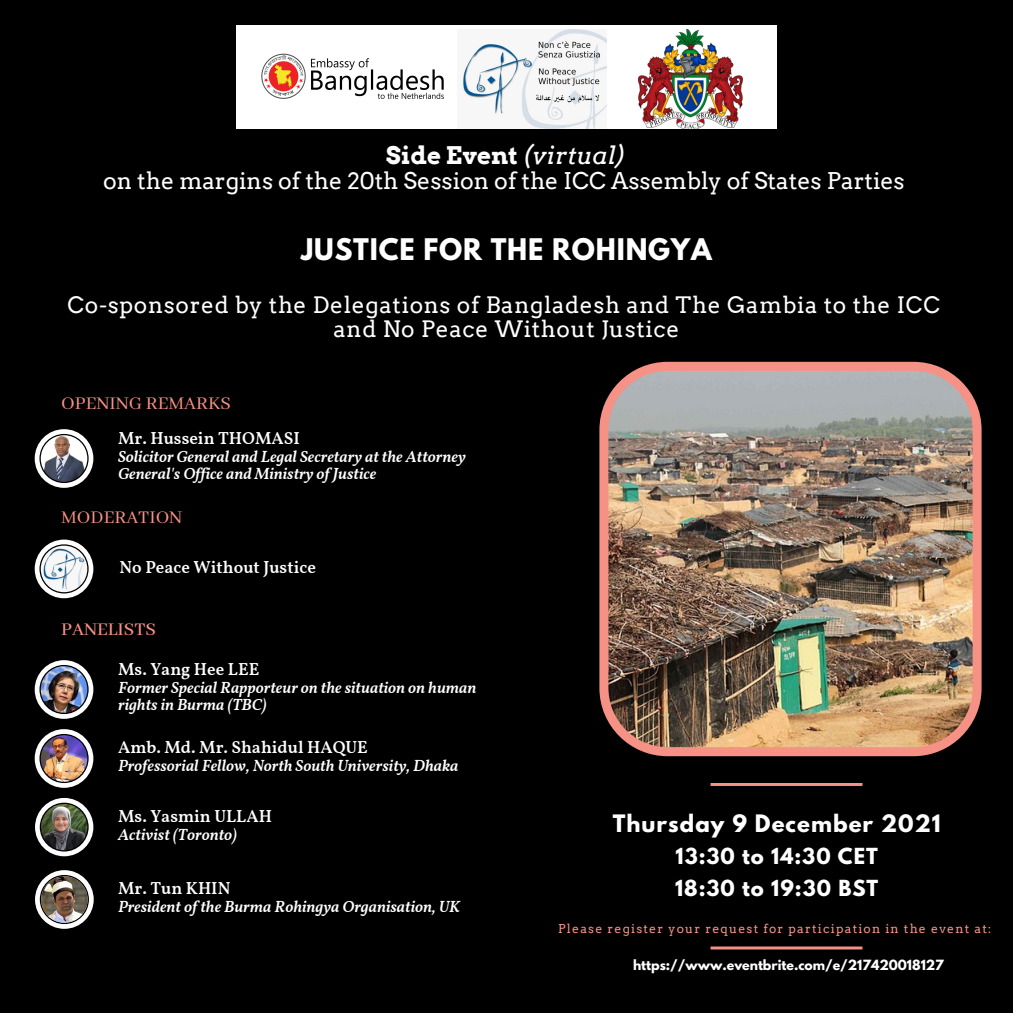
<style>
.page{position:relative;width:1013px;height:1013px;background:#fff}
.page>*{position:absolute;margin:0;border:0;box-sizing:border-box;transform-origin:0 0}
.t1{font:700 26.38px "League Spartan";letter-spacing:.03em;color:#fff}
.t2{font:700 24.25px "Arvo";color:#fff}
.t3{font:23px "Arvo";color:#fff}
.t4{font:22.62px "Arvo";letter-spacing:.03em;color:#fff}
.t5{font:700 21.25px "League Spartan";letter-spacing:.05em;color:#fff}
.t6{font:19.88px "Abhaya Libre";color:#f69186}
.t7{font:500 19.88px "Abhaya Libre";color:#f69186}
.t8{font:700 19.62px "League Spartan";letter-spacing:.05em;color:#fff}
.t9{font:600 17.38px "Vollkorn";color:#fff}
.t10{font:italic 600 16.12px/16.9px "Vollkorn";color:#fff}
.t11{font:700 12.5px "League Spartan";color:#fff}
.t12{font:12.25px "Arvo";letter-spacing:.1em;color:#f69186}
.s1{font-weight:400;font-style:italic}
</style>
<div class="page">
<div style="left:0;top:0;width:1012px;height:1012px;background:#000"></div>
<svg style="left:710px;top:946px;width:152px;height:3px"></svg>
<svg style="left:35px;top:870px;width:59px;height:58px"></svg>
<img style="left:35px;top:660px;width:58px;height:59px">
<img style="left:35px;top:729px;width:58px;height:58px">
<svg style="left:710px;top:783px;width:152px;height:3px"></svg>
<img style="left:599px;top:362px;width:382px;height:394px">
<svg style="left:35px;top:798px;width:58px;height:58px"></svg>
<svg style="left:35px;top:539px;width:58px;height:59px"></svg>
<div style="left:236px;top:26px;width:540px;height:103px;background:#fff"></div>
<img style="left:463px;top:29px;width:144px;height:100px">
<img style="left:638px;top:29px;width:104px;height:100px">
<img style="left:261px;top:53px;width:183px;height:46px">
<svg style="left:35px;top:429px;width:58px;height:59px"></svg>
<p class="t2" style="left:386px;top:141px;width:242px">Side Event <span class="s1">(virtual)</span></p>
<p class="t3" style="left:103px;top:167px;width:803px">on the margins of the 20th Session of the ICC Assembly of States Parties</p>
<p class="t1" style="left:301px;top:236px;width:412px">JUSTICE FOR THE ROHINGYA</p>
<p class="t4" style="left:67px;top:291px;width:874px">Co-sponsored by the Delegations of Bangladesh and The Gambia to the ICC</p>
<p class="t4" style="left:333px;top:315px;width:347px">and No Peace Without Justice</p>
<p class="t6" style="left:61px;top:392px;width:171px">OPENING REMARKS</p>
<p class="t9" style="left:118px;top:431px;width:183px">Mr. Hussein THOMASI</p>
<p class="t10" style="left:118px;top:450px;width:349px">Solicitor General and Legal Secretary at the Attorney<br>General's Office and Ministry of Justice</p>
<p class="t6" style="left:61px;top:506px;width:123px">MODERATION</p>
<p class="t9" style="left:120px;top:559px;width:198px">No Peace Without Justice</p>
<p class="t7" style="left:61px;top:618px;width:96px">PANELISTS</p>
<p class="t9" style="left:118px;top:662px;width:143px">Ms. Yang Hee LEE</p>
<p class="t10" style="left:118px;top:680px;width:360px">Former Special Rapporteur on the situation on human rights in Burma (TBC)</p>
<p class="t9" style="left:118px;top:740px;width:251px">Amb. Md. Mr. Shahidul HAQUE</p>
<p class="t10" style="left:118px;top:758px;width:342px">Professorial Fellow, North South University, Dhaka</p>
<p class="t9" style="left:118px;top:808px;width:155px">Ms. Yasmin ULLAH</p>
<p class="t10" style="left:118px;top:827px;width:121px">Activist (Toronto)</p>
<p class="t9" style="left:118px;top:881px;width:114px">Mr. Tun KHIN</p>
<p class="t10" style="left:118px;top:899px;width:343px">President of the Burma Rohingya Organisation, UK</p>
<p class="t5" style="left:612px;top:813px;width:329px">Thursday 9 December 2021</p>
<p class="t8" style="left:675px;top:846px;width:204px">13:30 to 14:30 CET</p>
<p class="t8" style="left:675px;top:878px;width:205px">18:30 to 19:30 BST</p>
<p class="t12" style="left:558px;top:920px;width:434px">Please register your request for participation in the event at:</p>
<p class="t11" style="left:633px;top:958px;width:312px">https://www.eventbrite.com/e/217420018127</p>
</div>
